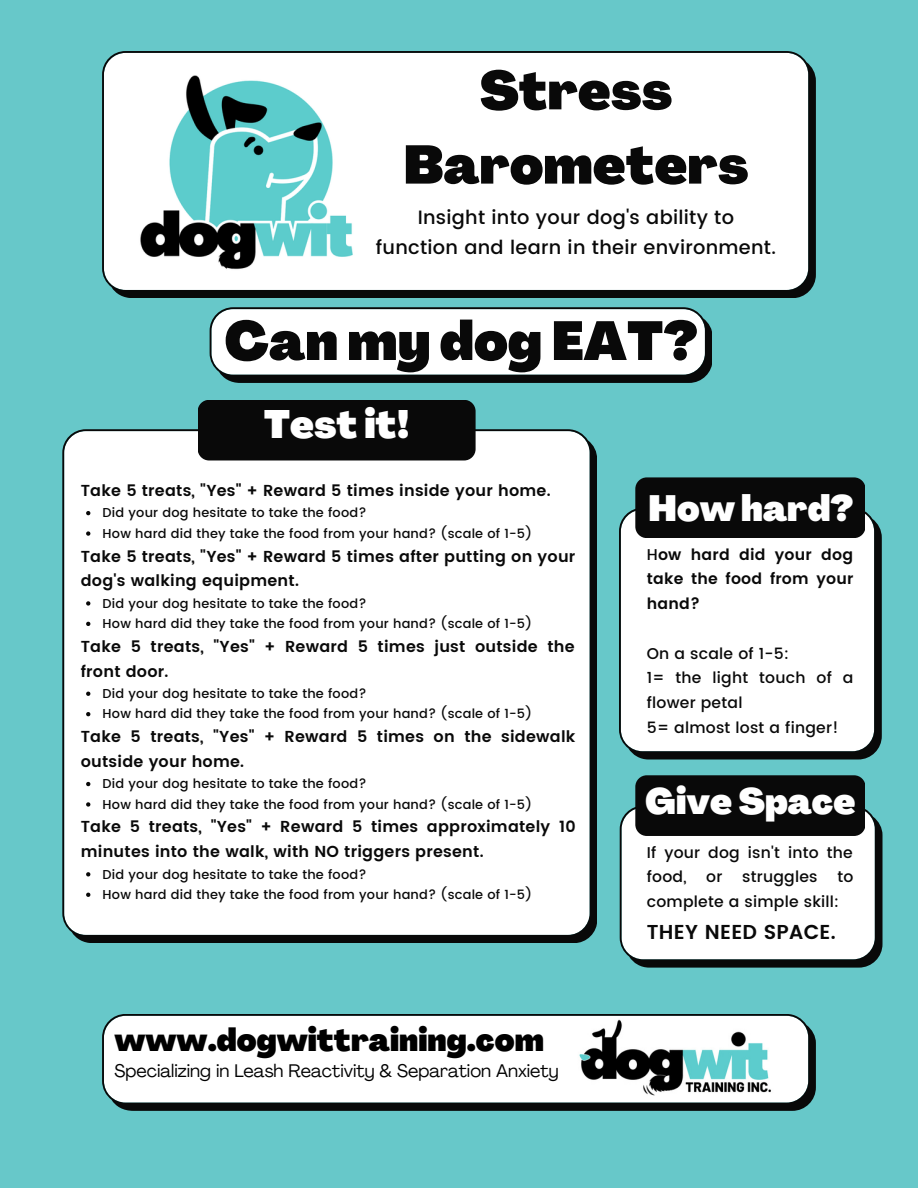
<style>
.page{position:relative;width:918px;height:1188px;background:#67c8c9}
.page>*{position:absolute;margin:0;border:0;box-sizing:border-box;transform-origin:0 0}
.t1{font:900 53.85px "Agrandir";color:#090909}
.t2{font:900 53.25px/74.2px "Agrandir";color:#090909;text-align:center}
.t3{font:900 38.85px "Agrandir";color:#fff}
.t4{font:900 35.85px "Agrandir";color:#fff}
.t5{font:900 31.5px "Agrandir";color:#000}
.t6{font:600 20.1px "Poppins";letter-spacing:.015em;color:#090909}
.t7{font:500 19.35px/30.3px "Poppins";letter-spacing:.015em;color:#090909;text-align:center}
.t8{font:18px "Agrandir";color:#000}
.t9{font:600 15.9px/24.8px "Poppins";letter-spacing:.015em;color:#090909}
.t10{font:500 15.6px/24.8px "Poppins";letter-spacing:.015em;color:#090909}
.t11{font:600 15.6px/24.8px "Poppins";letter-spacing:.015em;color:#090909;text-align:justify}
.t12{font:500 12.9px/20.4px "Poppins";letter-spacing:.015em;color:#090909}
.s1{font-weight:500}
</style>
<div class="page">
<svg style="left:102px;top:51px;width:713px;height:246px;background:#eceded"></svg>
<div style="left:62px;top:429px;width:535px;height:514px;background:#fff"></div>
<svg style="left:619px;top:509px;width:263px;height:251px;background:#eaecec"></svg>
<div style="left:198px;top:400px;width:277px;height:60px;background:#090909;border-radius:11px"></div>
<svg style="left:102px;top:1014px;width:713px;height:97px;background:#d7d9d9"></svg>
<img style="left:565px;top:1018px;width:225px;height:78px">
<img style="left:115px;top:61px;width:266px;height:216px">
<div style="left:635px;top:477px;width:230px;height:61px;background:#090909;border-radius:11px"></div>
<svg style="left:86px;top:511px;width:4px;height:4px"></svg>
<svg style="left:86px;top:531px;width:4px;height:5px"></svg>
<svg style="left:86px;top:601px;width:4px;height:5px"></svg>
<svg style="left:86px;top:622px;width:4px;height:4px"></svg>
<svg style="left:86px;top:692px;width:4px;height:4px"></svg>
<svg style="left:86px;top:712px;width:4px;height:4px"></svg>
<svg style="left:86px;top:782px;width:4px;height:4px"></svg>
<svg style="left:86px;top:802px;width:4px;height:5px"></svg>
<svg style="left:86px;top:872px;width:4px;height:4px"></svg>
<svg style="left:86px;top:893px;width:4px;height:4px"></svg>
<svg style="left:210px;top:307px;width:502px;height:76px;background:#d7dada"></svg>
<svg style="left:620px;top:807px;width:263px;height:160px;background:#e5e7e7"></svg>
<div style="left:635px;top:775px;width:230px;height:61px;background:#090909;border-radius:11px"></div>
<h2 class="t2" style="left:403px;top:59px;width:347px">Stress<br>Barometers</h2>
<h3 class="t7" style="left:376px;top:202px;width:401px">Insight into your dog's ability to function and learn in their environment.</h3>
<h1 class="t1" style="left:224px;top:320px;width:475px">Can my dog EAT?</h1>
<h3 class="t3" style="left:264px;top:409px;width:147px">Test it!</h3>
<p class="t9" style="left:81px;top:478px;width:471px">Take 5 treats, "Yes" + Reward 5 times inside your home.</p>
<p class="t12" style="left:103px;top:503px;width:265px">Did your dog hesitate to take the food?</p>
<p class="t12" style="left:103px;top:523px;width:431px">How hard did they take the food from your hand? (scale of 1-5)</p>
<p class="t9" style="left:81px;top:544px;width:496px">Take 5 treats, "Yes" + Reward 5 times after putting on your dog's walking equipment.</p>
<p class="t12" style="left:103px;top:593px;width:431px">Did your dog hesitate to take the food?<br>How hard did they take the food from your hand? (scale of 1-5)</p>
<p class="t9" style="left:81px;top:634px;width:495px">Take 5 treats, "Yes" + Reward 5 times just outside the front door.</p>
<p class="t12" style="left:103px;top:683px;width:431px">Did your dog hesitate to take the food?<br>How hard did they take the food from your hand? (scale of 1-5)</p>
<p class="t9" style="left:81px;top:724px;width:496px">Take 5 treats, "Yes" + Reward 5 times on the sidewalk outside your home.</p>
<p class="t12" style="left:103px;top:774px;width:431px">Did your dog hesitate to take the food?<br>How hard did they take the food from your hand? (scale of 1-5)</p>
<p class="t9" style="left:81px;top:815px;width:496px">Take 5 treats, "Yes" + Reward 5 times approximately 10 minutes into the walk, with NO triggers present.</p>
<p class="t12" style="left:103px;top:864px;width:431px">Did your dog hesitate to take the food?<br>How hard did they take the food from your hand? (scale of 1-5)</p>
<h3 class="t5" style="left:115px;top:1027px;width:431px">www.dogwittraining.com</h3>
<h3 class="t8" style="left:115px;top:1064px;width:446px">Specializing in Leash Reactivity &amp; Separation Anxiety</h3>
<h3 class="t4" style="left:648px;top:494px;width:207px">How hard?</h3>
<p class="t11" style="left:647px;top:542px;width:208px"><span class="s1">H</span>ow hard did your dog take the food from your hand?</p>
<p class="t10" style="left:647px;top:641px;width:208px">On a scale of 1-5:<br>1= the light touch of a flower petal<br>5= almost lost a finger!</p>
<h3 class="t4" style="left:645px;top:787px;width:212px">Give Space</h3>
<p class="t10" style="left:647px;top:840px;width:207px">If your dog isn't into the food,</p>
<p class="t10" style="left:706px;top:865px;width:18px">or</p>
<p class="t10" style="left:742px;top:865px;width:77px">struggles</p>
<p class="t10" style="left:647px;top:865px;width:208px;text-indent:191px">to complete a simple skill:</p>
<h3 class="t6" style="left:647px;top:921px;width:190px">THEY NEED SPACE.</h3>
</div>
